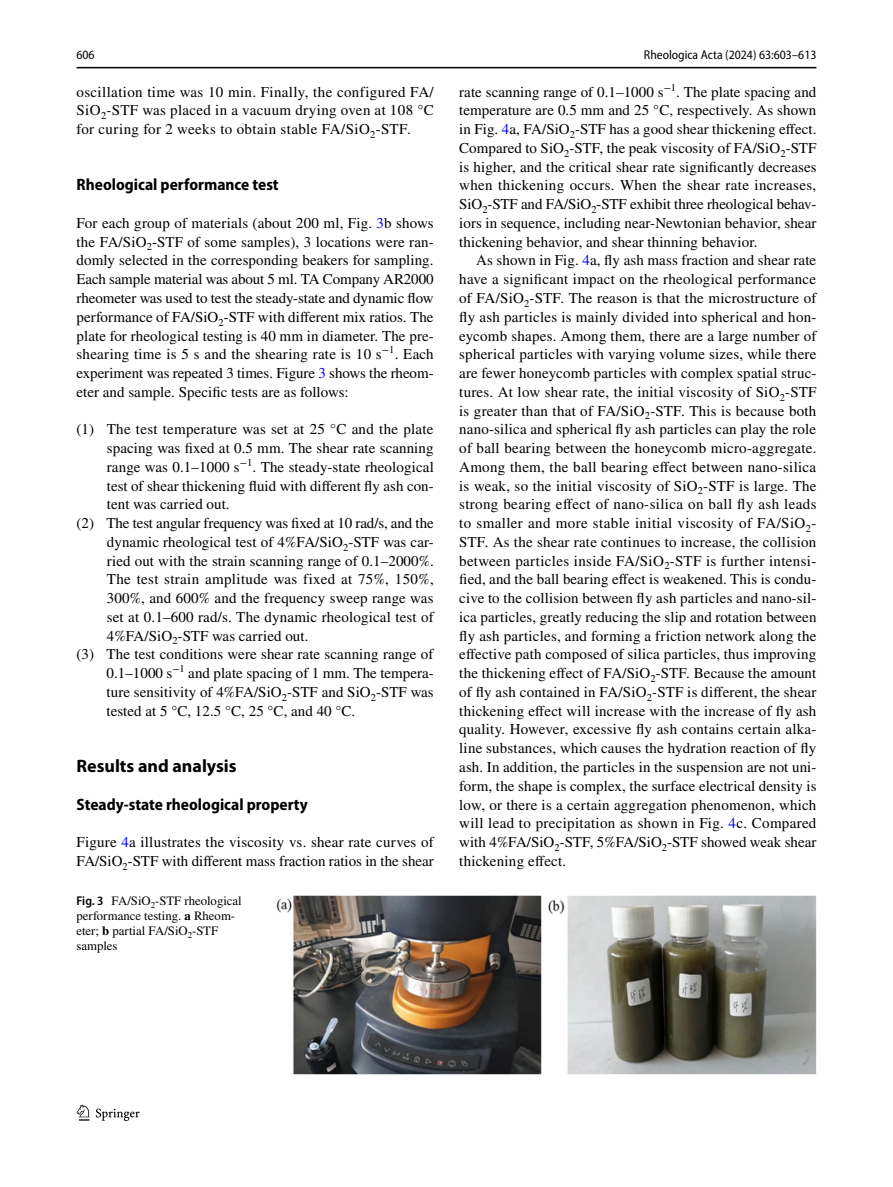
<style>
.page{position:relative;width:893px;height:1187px;background:#fff}
.page>*{position:absolute;margin:0;border:0;box-sizing:border-box;transform-origin:0 0}
.t1{font:700 18px "Myriad Pro";color:#000}
.t2{font:700 semi-condensed 16.5px "Myriad Pro";color:#000}
.t3{font:15px/18.8px "STIX";letter-spacing:.005em;color:#000;text-align:justify}
.t4{font:15px "STIX";letter-spacing:.025em;color:#000}
.t5{font:12.75px/15px "STIX";color:#000}
.t6{font:semi-condensed 12.75px "Myriad Pro";color:#000}
.s1{color:#00f}
.s2{font-family:"Myriad Pro";font-weight:600;font-stretch:semi-condensed}
.s3{font-weight:700}
</style>
<div class="page">
<hr style="left:77px;top:67px;width:739px;height:1px;background:#000">
<svg style="left:77px;top:1104px;width:12px;height:16px"></svg>
<svg style="left:96px;top:1108px;width:44px;height:12px"></svg>
<img style="left:276px;top:895px;width:540px;height:178px">
<p class="t6" style="left:77px;top:48px;width:20px">606</p>
<p class="t6" style="left:644px;top:48px;width:174px">Rheologica Acta (2024) 63:603–613</p>
<p class="t3" style="left:77px;top:83px;width:359px">oscillation time was 10 min. Finally, the configured FA/ SiO<sub>2</sub>-STF was placed in a vacuum drying oven at 108 °C for curing for 2 weeks to obtain stable FA/SiO<sub>2</sub>-STF.</p>
<p class="t3" style="left:459px;top:83px;width:359px">rate scanning range of 0.1–1000 s<sup>−1</sup>. The plate spacing and temperature are 0.5 mm and 25 °C, respectively. As shown in Fig. <span class="s1">4</span>a, FA/SiO<sub>2</sub>-STF has a good shear thickening effect.<br>Compared to SiO<sub>2</sub>-STF, the peak viscosity of FA/SiO<sub>2</sub>-STF is higher, and the critical shear rate significantly decreases when thickening occurs. When the shear rate increases, SiO<sub>2</sub>-STF and FA/SiO<sub>2</sub>-STF exhibit three rheological behav&shy;iors in sequence, including near-Newtonian behavior, shear thickening behavior, and shear thinning behavior.</p>
<p class="t3" style="left:459px;top:252px;width:359px;text-indent:17px">As shown in Fig. <span class="s1">4</span>a, fly ash mass fraction and shear rate have a significant impact on the rheological performance of FA/SiO<sub>2</sub>-STF. The reason is that the microstructure of fly ash particles is mainly divided into spherical and hon&shy;eycomb shapes. Among them, there are a large number of spherical particles with varying volume sizes, while there are fewer honeycomb particles with complex spatial struc&shy;tures. At low shear rate, the initial viscosity of SiO<sub>2</sub>-STF is greater than that of FA/SiO<sub>2</sub>-STF. This is because both nano-silica and spherical fly ash particles can play the role of ball bearing between the honeycomb micro-aggregate.<br>Among them, the ball bearing effect between nano-silica is weak, so the initial viscosity of SiO<sub>2</sub>-STF is large. The strong bearing effect of nano-silica on ball fly ash leads to smaller and more stable initial viscosity of FA/SiO<sub>2</sub>- STF. As the shear rate continues to increase, the collision between particles inside FA/SiO<sub>2</sub>-STF is further intensi&shy;fied, and the ball bearing effect is weakened. This is condu&shy;cive to the collision between fly ash particles and nano-sil&shy;ica particles, greatly reducing the slip and rotation between fly ash particles, and forming a friction network along the effective path composed of silica particles, thus improving the thickening effect of FA/SiO<sub>2</sub>-STF. Because the amount of fly ash contained in FA/SiO<sub>2</sub>-STF is different, the shear thickening effect will increase with the increase of fly ash quality. However, excessive fly ash contains certain alka&shy;line substances, which causes the hydration reaction of fly ash. In addition, the particles in the suspension are not uni&shy;form, the shape is complex, the surface electrical density is low, or there is a certain aggregation phenomenon, which will lead to precipitation as shown in Fig. <span class="s1">4</span>c. Compared with 4%FA/SiO<sub>2</sub>-STF, 5%FA/SiO<sub>2</sub>-STF showed weak shear thickening effect.</p>
<p class="t2" style="left:77px;top:176px;width:204px">Rheological performance test</p>
<p class="t3" style="left:77px;top:214px;width:359px">For each group of materials (about 200 ml, Fig. <span class="s1">3</span>b shows the FA/SiO<sub>2</sub>-STF of some samples), 3 locations were ran&shy;domly selected in the corresponding beakers for sampling.<br>Each sample material was about 5 ml. TA Company AR2000 rheometer was used to test the steady-state and dynamic flow performance of FA/SiO<sub>2</sub>-STF with different mix ratios. The plate for rheological testing is 40 mm in diameter. The pre&shy;shearing time is 5 s and the shearing rate is 10 s<sup>−1</sup>. Each experiment was repeated 3 times. Figure <span class="s1">3</span> shows the rheom&shy;eter and sample. Specific tests are as follows:</p>
<p class="t3" style="left:77px;top:421px;width:359px">(1) The test temperature was set at 25 °C and the plate</p>
<p class="t3" style="left:107px;top:439px;width:328px">spacing was fixed at 0.5 mm. The shear rate scanning</p>
<p class="t3" style="left:107px;top:458px;width:328px">range was 0.1–1000 s<sup>−1</sup>. The steady-state rheological</p>
<p class="t3" style="left:107px;top:477px;width:328px">test of shear thickening fluid with different fly ash con-</p>
<p class="t3" style="left:107px;top:496px;width:124px">tent was carried out.</p>
<p class="t3" style="left:77px;top:514px;width:359px">(2) The test angular frequency was fixed at 10 rad/s, and the</p>
<p class="t3" style="left:107px;top:533px;width:328px">dynamic rheological test of 4%FA/SiO<sub>2</sub>-STF was car-</p>
<p class="t3" style="left:107px;top:552px;width:328px">ried out with the strain scanning range of 0.1–2000%.</p>
<p class="t4" style="left:107px;top:569px;width:328px">The test strain amplitude was fixed at 75%, 150%,</p>
<p class="t3" style="left:107px;top:589px;width:328px">300%, and 600% and the frequency sweep range was</p>
<p class="t3" style="left:107px;top:608px;width:328px">set at 0.1–600 rad/s. The dynamic rheological test of</p>
<p class="t3" style="left:107px;top:627px;width:203px">4%FA/SiO<sub>2</sub>-STF was carried out.</p>
<p class="t3" style="left:77px;top:646px;width:358px">(3) The test conditions were shear rate scanning range of</p>
<p class="t3" style="left:107px;top:664px;width:329px">0.1–1000 s<sup>−1</sup> and plate spacing of 1 mm. The tempera-</p>
<p class="t3" style="left:107px;top:683px;width:329px">ture sensitivity of 4%FA/SiO<sub>2</sub>-STF and SiO<sub>2</sub>-STF was</p>
<p class="t3" style="left:107px;top:702px;width:250px">tested at 5 °C, 12.5 °C, 25 °C, and 40 °C.</p>
<p class="t1" style="left:77px;top:754px;width:162px">Results and analysis</p>
<p class="t2" style="left:77px;top:794px;width:233px">Steady‑state rheological property</p>
<p class="t3" style="left:77px;top:833px;width:359px">Figure <span class="s1">4</span>a illustrates the viscosity vs. shear rate curves of<br>FA/SiO<sub>2</sub>-STF with different mass fraction ratios in the shear</p>
<p class="t5" style="left:77px;top:893px;width:167px"><span class="s2">Fig. 3</span> FA/SiO<sub>2</sub>-STF rheological performance testing. <span class="s3">a</span> Rheom&shy;eter; <span class="s3">b</span> partial FA/SiO<sub>2</sub>-STF samples</p>
</div>
